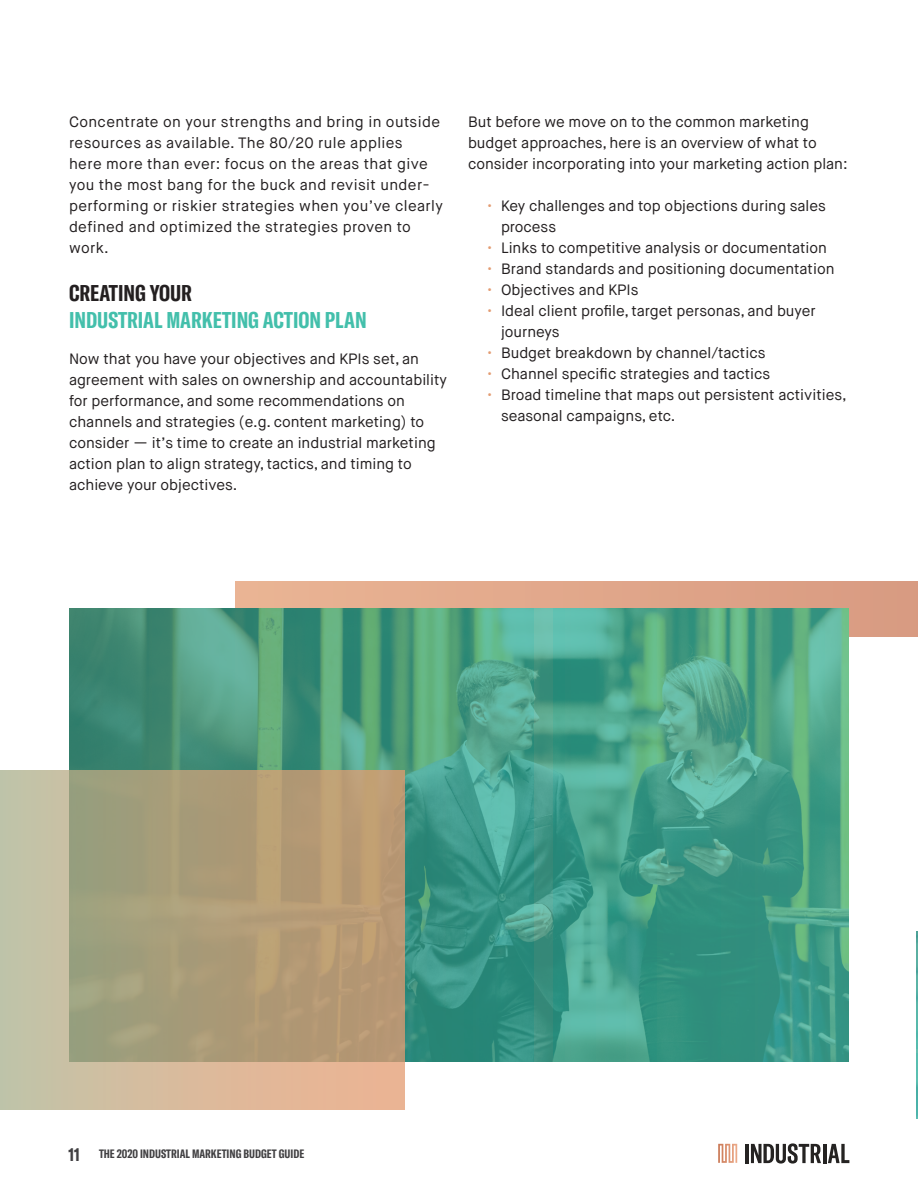
<style>
.page{position:relative;width:918px;height:1188px;background:#fff}
.page>*{position:absolute;margin:0;border:0;box-sizing:border-box;transform-origin:0 0}
.subhead{font:700 extra-condensed 22.5px/27px "GT America";color:#43bfab}
.body{font:15px/21px "Maison Neue";color:#231f20}
.body-2{font:15px/21px "Maison Neue";letter-spacing:.025em;color:#231f20}
.t1{font:700 extra-condensed 12px "GT America";color:#414042}
.s1{color:#231f20}
.s2{color:#e39c72}
.s3{font-size:18px}
</style>
<div class="page">
<svg style="left:718px;top:1144px;width:19px;height:19px"></svg>
<hr style="left:746px;top:1144px;width:3px;height:19px;background:#252322">
<svg style="left:751px;top:1143px;width:70px;height:21px"></svg>
<hr style="left:823px;top:1144px;width:3px;height:19px;background:#252322">
<svg style="left:828px;top:1144px;width:21px;height:19px"></svg>
<div style="left:236px;top:581px;width:682px;height:56px;background:linear-gradient(to right,#eab494,#d89a81)"></div>
<svg style="left:916px;top:931px;width:2px;height:188px"></svg>
<img style="left:917px;top:931px;width:1px;height:187px">
<img style="left:69px;top:608px;width:780px;height:454px">
<svg style="left:0;top:770px;width:405px;height:339px"></svg>
<p class="body-2" style="left:69px;top:112px;width:375px">Concentrate on your strengths and bring in outside resources as available. The 80/20 rule applies<br>here more than ever: focus on the areas that give you the most bang for the buck and revisit under&shy;performing or riskier strategies when you’ve clearly defined and optimized the strategies proven to work.</p>
<p class="subhead" style="left:69px;top:280px;width:299px"><span class="s1">CREATING YOUR<br></span>INDUSTRIAL MARKETING ACTION PLAN</p>
<p class="body" style="left:69px;top:349px;width:379px">Now that you have your objectives and KPIs set, an agreement with sales on ownership and accountability for performance, and some recommendations on channels and strategies (e.g. content marketing) to consider — it’s time to create an industrial marketing action plan to align strategy, tactics, and timing to achieve your objectives.</p>
<p class="body" style="left:468px;top:112px;width:381px">But before we move on to the common marketing budget approaches, here is an overview of what to consider incorporating into your marketing action plan:</p>
<p class="body" style="left:501px;top:196px;width:326px;text-indent:-14px"><span class="s2">•</span> Key challenges and top objections during sales process</p>
<p class="body" style="left:488px;top:238px;width:341px"><span class="s2">•</span> Links to competitive analysis or documentation</p>
<p class="body" style="left:488px;top:259px;width:348px"><span class="s2">•</span> Brand standards and positioning documentation</p>
<p class="body" style="left:488px;top:280px;width:153px"><span class="s2">•</span> Objectives and KPIs</p>
<p class="body" style="left:501px;top:301px;width:316px;text-indent:-14px"><span class="s2">•</span> Ideal client profile, target personas, and buyer journeys</p>
<p class="body" style="left:488px;top:343px;width:279px"><span class="s2">•</span> Budget breakdown by channel/tactics</p>
<p class="body" style="left:488px;top:364px;width:284px"><span class="s2">•</span> Channel specific strategies and tactics</p>
<p class="body" style="left:501px;top:385px;width:347px;text-indent:-14px"><span class="s2">•</span> Broad timeline that maps out persistent activities, seasonal campaigns, etc.</p>
<p class="t1" style="left:68px;top:1147px;width:237px"><span class="s3">11</span> THE 2020 INDUSTRIAL MARKETING BUDGET GUIDE</p>
</div>
